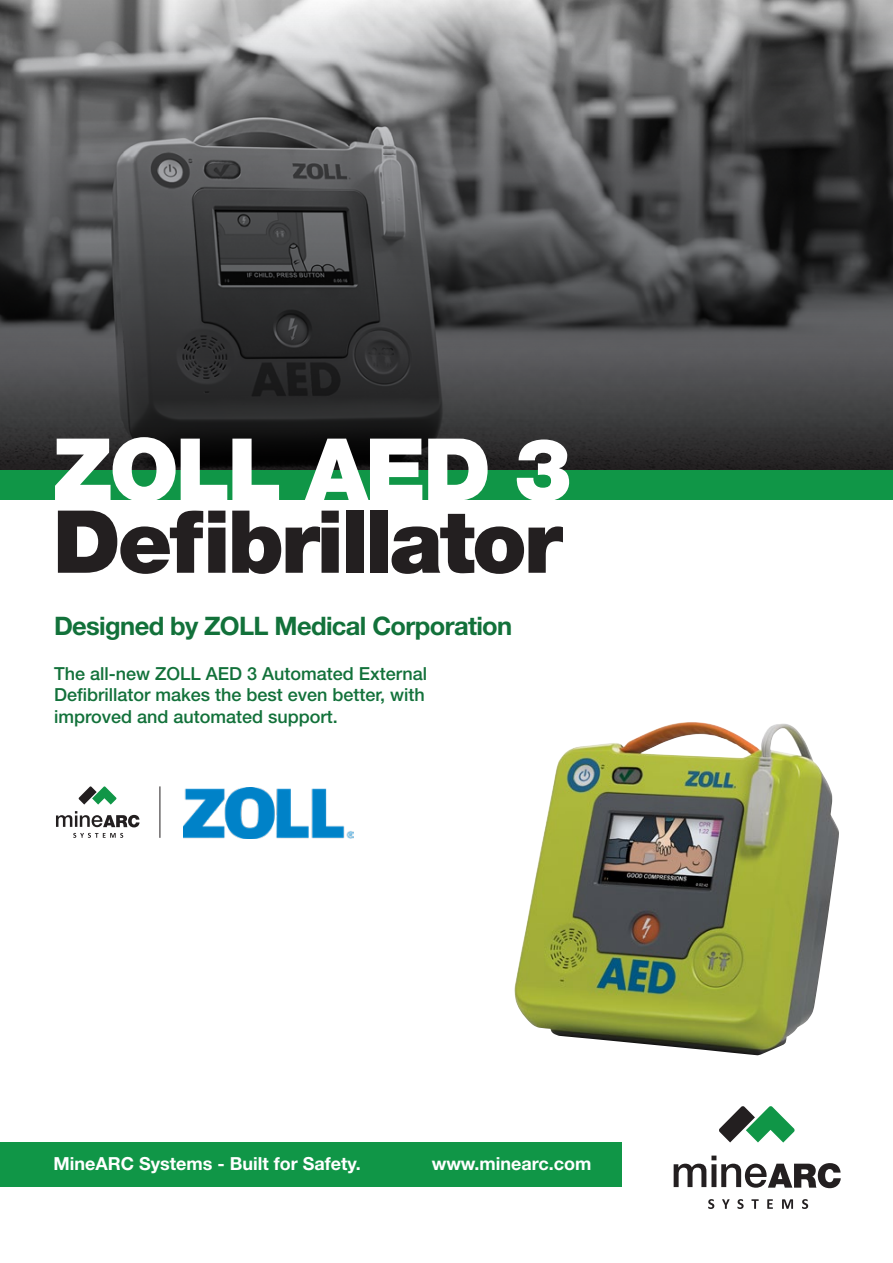
<style>
.page{position:relative;width:893px;height:1263px;background:#fff}
.page>*{position:absolute;margin:0;border:0;box-sizing:border-box;transform-origin:0 0}
.t1{font:900 87px "Helvetica Neue LT Std";letter-spacing:-.035em;color:#231f20}
.t2{font:900 87px "Helvetica Neue LT Std";letter-spacing:-.035em;color:#fff}
.t3{font:700 25.5px "Helvetica Neue LT Std";letter-spacing:-.025em;color:#12713a}
.t4{font:500 18px/21.6px "Helvetica Neue LT Std";color:#12713a}
.t5{font:700 18px "Helvetica Neue LT Std";color:#fff}
</style>
<div class="page">
<img style="left:514px;top:722px;width:325px;height:333px">
<svg style="left:0;top:0;width:893px;height:471px;background:#525354"></svg>
<div style="left:0;top:471px;width:893px;height:29px;background:#109647"></div>
<svg style="left:56px;top:811px;width:83px;height:16px"></svg>
<svg style="left:73px;top:833px;width:50px;height:5px"></svg>
<svg style="left:78px;top:786px;width:39px;height:19px"></svg>
<hr style="left:160px;top:786px;width:1px;height:52px;background:#231f20">
<img style="left:183px;top:787px;width:171px;height:52px">
<div style="left:0;top:1142px;width:621px;height:44px;background:#109647"></div>
<svg style="left:674px;top:1155px;width:167px;height:33px"></svg>
<svg style="left:708px;top:1199px;width:6px;height:10px"></svg>
<svg style="left:722px;top:1199px;width:8px;height:10px"></svg>
<svg style="left:737px;top:1199px;width:7px;height:10px"></svg>
<svg style="left:751px;top:1199px;width:8px;height:10px"></svg>
<svg style="left:767px;top:1199px;width:6px;height:10px"></svg>
<svg style="left:782px;top:1199px;width:11px;height:10px"></svg>
<svg style="left:802px;top:1199px;width:6px;height:10px"></svg>
<svg style="left:719px;top:1106px;width:76px;height:36px"></svg>
<p class="t2" style="left:53px;top:418px;width:521px">ZOLL AED 3</p>
<p class="t1" style="left:53px;top:490px;width:511px">Defibrillator</p>
<p class="t3" style="left:54px;top:610px;width:460px">Designed by ZOLL Medical Corporation</p>
<p class="t4" style="left:54px;top:662px;width:375px">The all-new ZOLL AED 3 Automated External<br>Defibrillator makes the best even better, with improved and automated support.</p>
<p class="t5" style="left:54px;top:1153px;width:309px">MineARC Systems - Built for Safety.</p>
<p class="t5" style="left:432px;top:1153px;width:161px">www.minearc.com</p>
</div>
